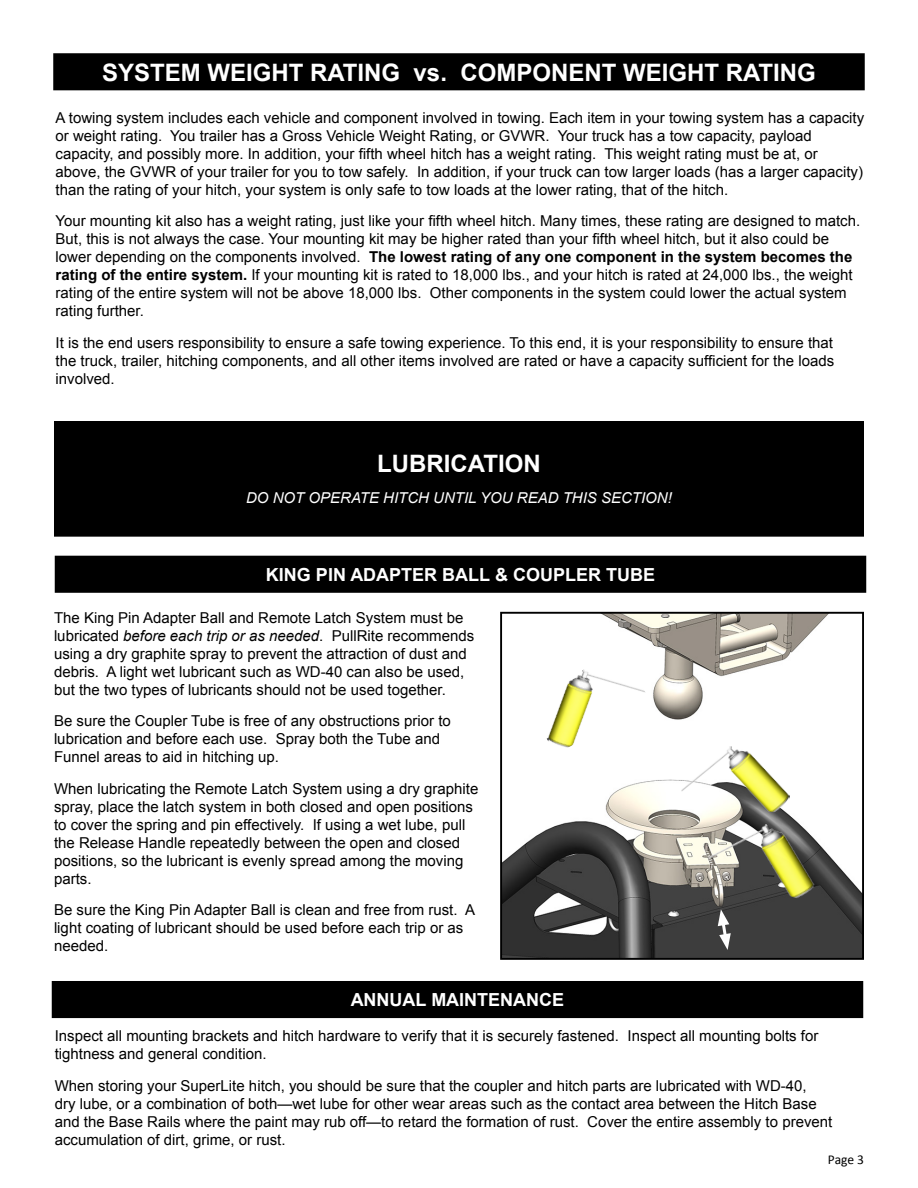
<style>
.page{position:relative;width:918px;height:1188px;background:#fff}
.page>*{position:absolute;margin:0;border:0;box-sizing:border-box;transform-origin:0 0}
.t1{font:700 24px "Arial";color:#fff}
.t2{font:700 18px "Arial";color:#fff}
.t3{font:15px/18px "Arial";color:#000}
.t4{font:italic 15px "Arial";color:#fff}
.t5{font:13.5px "Calibri";color:#000}
.s1{font-weight:700}
.s2{font-style:italic}
</style>
<div class="page">
<div style="left:54px;top:54px;width:810px;height:36px;background:#000"></div>
<div style="left:53px;top:53px;width:812px;height:37px;border:2px solid #000"></div>
<img style="left:503px;top:615px;width:358px;height:342px">
<div style="left:500px;top:612px;width:364px;height:348px;border:2px solid #000"></div>
<div style="left:55px;top:422px;width:808px;height:114px;background:#000"></div>
<div style="left:54px;top:421px;width:810px;height:116px;border:2px solid #000"></div>
<div style="left:56px;top:556px;width:810px;height:36px;background:#000"></div>
<div style="left:55px;top:556px;width:811px;height:37px;border:2px solid #000"></div>
<img style="left:526px;top:649px;width:125px;height:105px">
<div style="left:52px;top:982px;width:810px;height:35px;background:#000"></div>
<div style="left:52px;top:981px;width:811px;height:37px;border:2px solid #000"></div>
<img style="left:705px;top:811px;width:122px;height:91px">
<svg style="left:718px;top:909px;width:13px;height:41px"></svg>
<img style="left:680px;top:742px;width:114px;height:72px">
<h1 class="t1" style="left:102px;top:56px;width:715px">SYSTEM WEIGHT RATING vs. COMPONENT WEIGHT RATING</h1>
<p class="t3" style="left:56px;top:109px;width:810px">A towing system includes each vehicle and component involved in towing. Each item in your towing system has a capacity or weight rating. You trailer has a Gross Vehicle Weight Rating, or GVWR. Your truck has a tow capacity, payload capacity, and possibly more. In addition, your fifth wheel hitch has a weight rating. This weight rating must be at, or above, the GVWR of your trailer for you to tow safely. In addition, if your truck can tow larger loads (has a larger capacity) than the rating of your hitch, your system is only safe to tow loads at the lower rating, that of the hitch.</p>
<p class="t3" style="left:56px;top:212px;width:806px">Your mounting kit also has a weight rating, just like your fifth wheel hitch. Many times, these rating are designed to match.<br>But, this is not always the case. Your mounting kit may be higher rated than your fifth wheel hitch, but it also could be lower depending on the components involved. <span class="s1">The lowest rating of any one component in the system becomes the rating of the entire system.</span> If your mounting kit is rated to 18,000 lbs., and your hitch is rated at 24,000 lbs., the weight rating of the entire system will not be above 18,000 lbs. Other components in the system could lower the actual system rating further.</p>
<p class="t3" style="left:56px;top:334px;width:780px;text-align:justify">It is the end users responsibility to ensure a safe towing experience. To this end, it is your responsibility to ensure that the truck, trailer, hitching components, and all other items involved are rated or have a capacity sufficient for the loads involved.</p>
<h1 class="t1" style="left:377px;top:447px;width:165px">LUBRICATION</h1>
<p class="t4" style="left:246px;top:488px;width:427px">DO NOT OPERATE HITCH UNTIL YOU READ THIS SECTION!</p>
<p class="t2" style="left:266px;top:562px;width:391px">KING PIN ADAPTER BALL &amp; COUPLER TUBE</p>
<p class="t3" style="left:54px;top:609px;width:422px">The King Pin Adapter Ball and Remote Latch System must be lubricated <span class="s2">before each trip or as needed</span>. PullRite recommends using a dry graphite spray to prevent the attraction of dust and debris. A light wet lubricant such as WD-40 can also be used, but the two types of lubricants should not be used together.</p>
<p class="t3" style="left:54px;top:712px;width:398px">Be sure the Coupler Tube is free of any obstructions prior to lubrication and before each use. Spray both the Tube and<br>Funnel areas to aid in hitching up.</p>
<p class="t3" style="left:54px;top:780px;width:426px">When lubricating the Remote Latch System using a dry graphite spray, place the latch system in both closed and open positions to cover the spring and pin effectively. If using a wet lube, pull the Release Handle repeatedly between the open and closed positions, so the lubricant is evenly spread among the moving parts.</p>
<p class="t3" style="left:54px;top:901px;width:423px">Be sure the King Pin Adapter Ball is clean and free from rust. A light coating of lubricant should be used before each trip or as needed.</p>
<p class="t2" style="left:351px;top:988px;width:215px">ANNUAL MAINTENANCE</p>
<p class="t3" style="left:55px;top:1027px;width:765px">Inspect all mounting brackets and hitch hardware to verify that it is securely fastened. Inspect all mounting bolts for tightness and general condition.</p>
<p class="t3" style="left:55px;top:1077px;width:779px">When storing your SuperLite hitch, you should be sure that the coupler and hitch parts are lubricated with WD-40,<br>dry lube, or a combination of both—wet lube for other wear areas such as the contact area between the Hitch Base and the Base Rails where the paint may rub off—to retard the formation of rust. Cover the entire assembly to prevent accumulation of dirt, grime, or rust.</p>
<p class="t5" style="left:828px;top:1151px;width:38px">Page 3</p>
</div>
